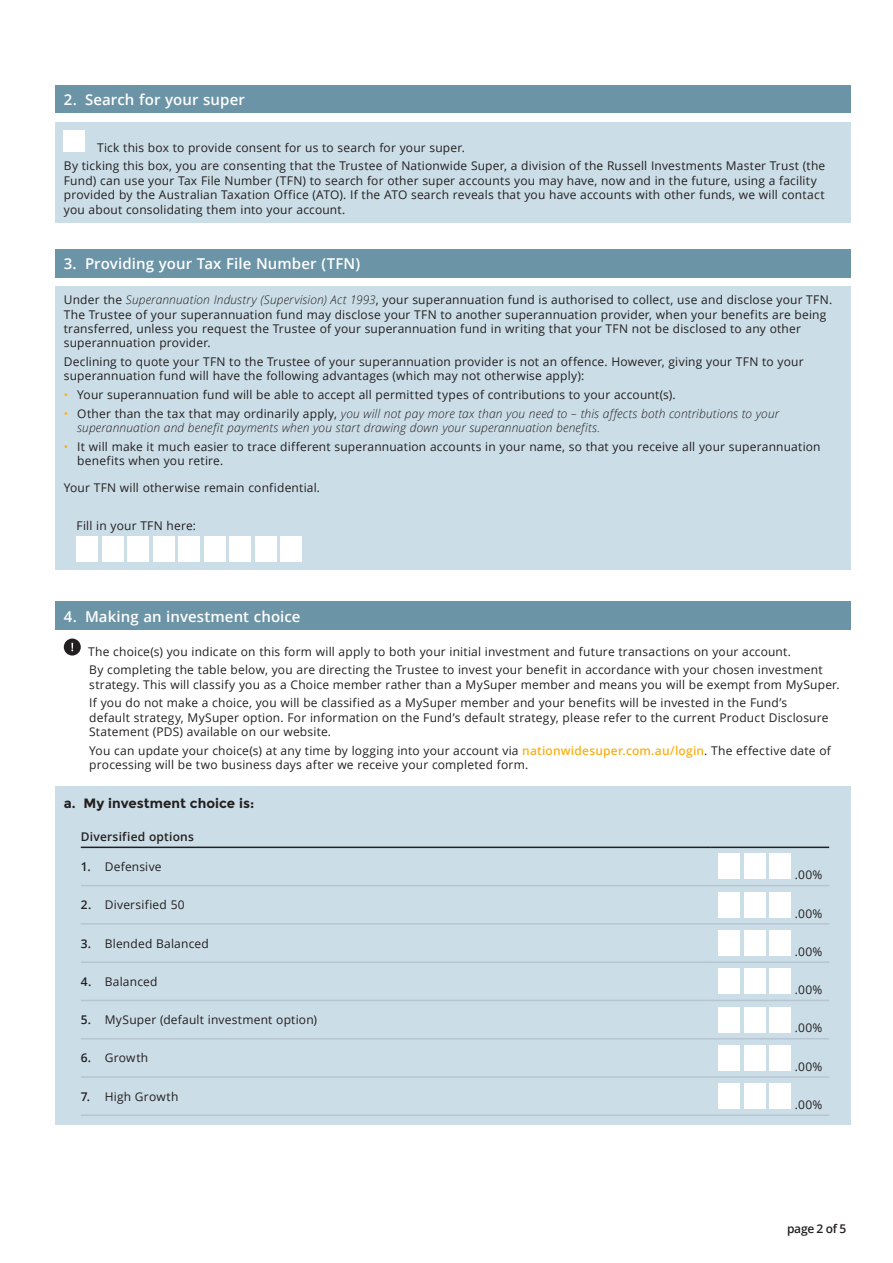
<style>
.page{position:relative;width:893px;height:1263px;background:#fff}
.page>*{position:absolute;margin:0;border:0;box-sizing:border-box;transform-origin:0 0}
.t1{font:600 15px "Open Sans";letter-spacing:.005em;color:#fff}
.t2{font:700 13.5px "Montserrat";color:#231f20}
.t3{font:12px/14.4px "Open Sans";letter-spacing:.015em;color:#231f20}
.t4{font:italic 300 12px/14.4px "Open Sans";letter-spacing:.01em;color:#231f20}
.t5{font:600 12px "Open Sans";letter-spacing:.015em;color:#231f20}
.s1{font-weight:300;font-style:italic}
.s2{color:#fbb018}
.s3{font-weight:400;font-style:normal;color:#fbb018}
.s4{font-weight:400;font-style:normal}
.s5{font-weight:600;color:#fbb018}
.s6{font-weight:600}
</style>
<div class="page">
<div style="left:55px;top:85px;width:795px;height:29px;background:#6c94a7"></div>
<div style="left:55px;top:122px;width:795px;height:100px;background:#cbdde6"></div>
<div style="left:64px;top:131px;width:21px;height:21px;background:#fff"></div>
<div style="left:55px;top:249px;width:795px;height:29px;background:#6c94a7"></div>
<div style="left:55px;top:286px;width:795px;height:284px;background:#cbdde6"></div>
<div style="left:230px;top:536px;width:21px;height:26px;background:#fff"></div>
<div style="left:281px;top:536px;width:21px;height:26px;background:#fff"></div>
<div style="left:255px;top:536px;width:21px;height:26px;background:#fff"></div>
<div style="left:179px;top:536px;width:21px;height:26px;background:#fff"></div>
<div style="left:204px;top:536px;width:21px;height:26px;background:#fff"></div>
<div style="left:77px;top:536px;width:21px;height:26px;background:#fff"></div>
<div style="left:128px;top:536px;width:21px;height:26px;background:#fff"></div>
<div style="left:102px;top:536px;width:21px;height:26px;background:#fff"></div>
<div style="left:153px;top:536px;width:21px;height:26px;background:#fff"></div>
<div style="left:55px;top:601px;width:795px;height:29px;background:#6c94a7"></div>
<div style="left:55px;top:786px;width:795px;height:338px;background:#cbdde6"></div>
<div style="left:64px;top:638px;width:17px;height:17px;background:#231f20;border-radius:50%"></div>
<svg style="left:71px;top:643px;width:2px;height:8px"></svg>
<hr style="left:81px;top:846px;width:629px;height:2px;background:#231f20">
<hr style="left:710px;top:846px;width:119px;height:2px;background:#231f20">
<hr style="left:81px;top:885px;width:629px;height:1px;background:#b7c5d0">
<hr style="left:710px;top:885px;width:119px;height:1px;background:#b7c5d0">
<hr style="left:81px;top:923px;width:629px;height:2px;background:#b7c5d0">
<hr style="left:710px;top:923px;width:119px;height:2px;background:#b7c5d0">
<hr style="left:81px;top:961px;width:629px;height:2px;background:#b7c5d0">
<hr style="left:710px;top:961px;width:119px;height:2px;background:#b7c5d0">
<hr style="left:81px;top:1000px;width:629px;height:1px;background:#b7c5d0">
<hr style="left:710px;top:1000px;width:119px;height:1px;background:#b7c5d0">
<hr style="left:710px;top:1038px;width:119px;height:1px;background:#b7c5d0">
<hr style="left:710px;top:1076px;width:119px;height:2px;background:#b7c5d0">
<hr style="left:81px;top:1038px;width:629px;height:1px;background:#b7c5d0">
<hr style="left:710px;top:1114px;width:119px;height:2px;background:#b7c5d0">
<hr style="left:81px;top:1076px;width:629px;height:2px;background:#b7c5d0">
<hr style="left:81px;top:1114px;width:629px;height:2px;background:#b7c5d0">
<div style="left:719px;top:854px;width:21px;height:25px;background:#fff"></div>
<div style="left:770px;top:854px;width:21px;height:25px;background:#fff"></div>
<div style="left:744px;top:854px;width:21px;height:25px;background:#fff"></div>
<div style="left:719px;top:892px;width:21px;height:25px;background:#fff"></div>
<div style="left:770px;top:892px;width:21px;height:25px;background:#fff"></div>
<div style="left:744px;top:892px;width:21px;height:25px;background:#fff"></div>
<div style="left:719px;top:930px;width:21px;height:26px;background:#fff"></div>
<div style="left:770px;top:930px;width:21px;height:26px;background:#fff"></div>
<div style="left:744px;top:930px;width:21px;height:26px;background:#fff"></div>
<div style="left:719px;top:968px;width:21px;height:26px;background:#fff"></div>
<div style="left:770px;top:968px;width:21px;height:26px;background:#fff"></div>
<div style="left:744px;top:968px;width:21px;height:26px;background:#fff"></div>
<div style="left:719px;top:1007px;width:21px;height:25px;background:#fff"></div>
<div style="left:770px;top:1007px;width:21px;height:25px;background:#fff"></div>
<div style="left:744px;top:1007px;width:21px;height:25px;background:#fff"></div>
<div style="left:719px;top:1045px;width:21px;height:25px;background:#fff"></div>
<div style="left:770px;top:1045px;width:21px;height:25px;background:#fff"></div>
<div style="left:744px;top:1045px;width:21px;height:25px;background:#fff"></div>
<div style="left:719px;top:1083px;width:21px;height:26px;background:#fff"></div>
<div style="left:770px;top:1083px;width:21px;height:26px;background:#fff"></div>
<div style="left:744px;top:1083px;width:21px;height:26px;background:#fff"></div>
<p class="t1" style="left:64px;top:89px;width:183px">2. Search for your super</p>
<p class="t3" style="left:64px;top:138px;width:763px;line-height:18.6px;text-indent:33px">Tick this box to provide consent for us to search for your super.<br>By ticking this box, you are consenting that the Trustee of Nationwide Super, a division of the Russell Investments Master Trust (the</p>
<p class="t3" style="left:64px;top:173px;width:762px">Fund) can use your Tax File Number (TFN) to search for other super accounts you may have, now and in the future, using a facility provided by the Australian Taxation Office (ATO). If the ATO search reveals that you have accounts with other funds, we will contact you about consolidating them into your account.</p>
<p class="t1" style="left:64px;top:254px;width:298px">3. Providing your Tax File Number (TFN)</p>
<p class="t3" style="left:64px;top:292px;width:770px">Under the <span class="s1">Superannuation Industry (Supervision) Act 1993</span>, your superannuation fund is authorised to collect, use and disclose your TFN.<br>The Trustee of your superannuation fund may disclose your TFN to another superannuation provider, when your benefits are being transferred, unless you request the Trustee of your superannuation fund in writing that your TFN not be disclosed to any other superannuation provider.</p>
<p class="t3" style="left:64px;top:354px;width:741px">Declining to quote your TFN to the Trustee of your superannuation provider is not an offence. However, giving your TFN to your superannuation fund will have the following advantages (which may not otherwise apply):</p>
<p class="t3" style="left:64px;top:387px;width:613px"><span class="s2">•</span> Your superannuation fund will be able to accept all permitted types of contributions to your account(s).</p>
<p class="t4" style="left:77px;top:406px;width:703px;text-indent:-14px"><span class="s3">•</span> <span class="s4">Other than the tax that may ordinarily apply,</span> you will not pay more tax than you need to – this affects both contributions to your superannuation and benefit payments when you start drawing down your superannuation benefits.</p>
<p class="t3" style="left:77px;top:439px;width:745px;text-indent:-14px"><span class="s2">•</span> It will make it much easier to trace different superannuation accounts in your name, so that you receive all your superannuation benefits when you retire.</p>
<p class="t3" style="left:64px;top:480px;width:258px">Your TFN will otherwise remain confidential.</p>
<p class="t3" style="left:77px;top:518px;width:121px">Fill in your TFN here:</p>
<p class="t1" style="left:64px;top:606px;width:238px">4. Making an investment choice</p>
<p class="t3" style="left:88px;top:642px;width:736px;line-height:18.6px">The choice(s) you indicate on this form will apply to both your initial investment and future transactions on your account.<br>By completing the table below, you are directing the Trustee to invest your benefit in accordance with your chosen investment</p>
<p class="t3" style="left:89px;top:675px;width:752px;line-height:18.6px">strategy. This will classify you as a Choice member rather than a MySuper member and means you will be exempt from MySuper.<br>If you do not make a choice, you will be classified as a MySuper member and your benefits will be invested in the Fund’s</p>
<p class="t3" style="left:89px;top:710px;width:741px">default strategy, MySuper option. For information on the Fund’s default strategy, please refer to the current Product Disclosure<br>Statement (PDS) available on our website.</p>
<p class="t3" style="left:89px;top:743px;width:743px">You can update your choice(s) at any time by logging into your account via <span class="s5">nationwidesuper.com.au/login</span>. The effective date of processing will be two business days after we receive your completed form.</p>
<p class="t2" style="left:64px;top:795px;width:192px">a. My investment choice is:</p>
<p class="t5" style="left:81px;top:828px;width:115px">Diversified options</p>
<p class="t3" style="left:81px;top:859px;width:82px"><span class="s6">1.</span> Defensive</p>
<p class="t3" style="left:795px;top:867px;width:29px">.00%</p>
<p class="t3" style="left:81px;top:897px;width:105px"><span class="s6">2.</span> Diversified 50</p>
<p class="t3" style="left:795px;top:906px;width:29px">.00%</p>
<p class="t3" style="left:81px;top:936px;width:130px"><span class="s6">3.</span> Blended Balanced</p>
<p class="t3" style="left:795px;top:944px;width:29px">.00%</p>
<p class="t3" style="left:81px;top:974px;width:78px"><span class="s6">4.</span> Balanced</p>
<p class="t3" style="left:795px;top:982px;width:29px">.00%</p>
<p class="t3" style="left:81px;top:1012px;width:238px"><span class="s6">5.</span> MySuper (default investment option)</p>
<p class="t3" style="left:795px;top:1020px;width:29px">.00%</p>
<p class="t3" style="left:81px;top:1050px;width:69px"><span class="s6">6.</span> Growth</p>
<p class="t3" style="left:795px;top:1059px;width:29px">.00%</p>
<p class="t3" style="left:81px;top:1089px;width:99px"><span class="s6">7.</span> High Growth</p>
<p class="t3" style="left:795px;top:1097px;width:29px">.00%</p>
<p class="t5" style="left:787px;top:1220px;width:61px">page 2 of 5</p>
</div>
